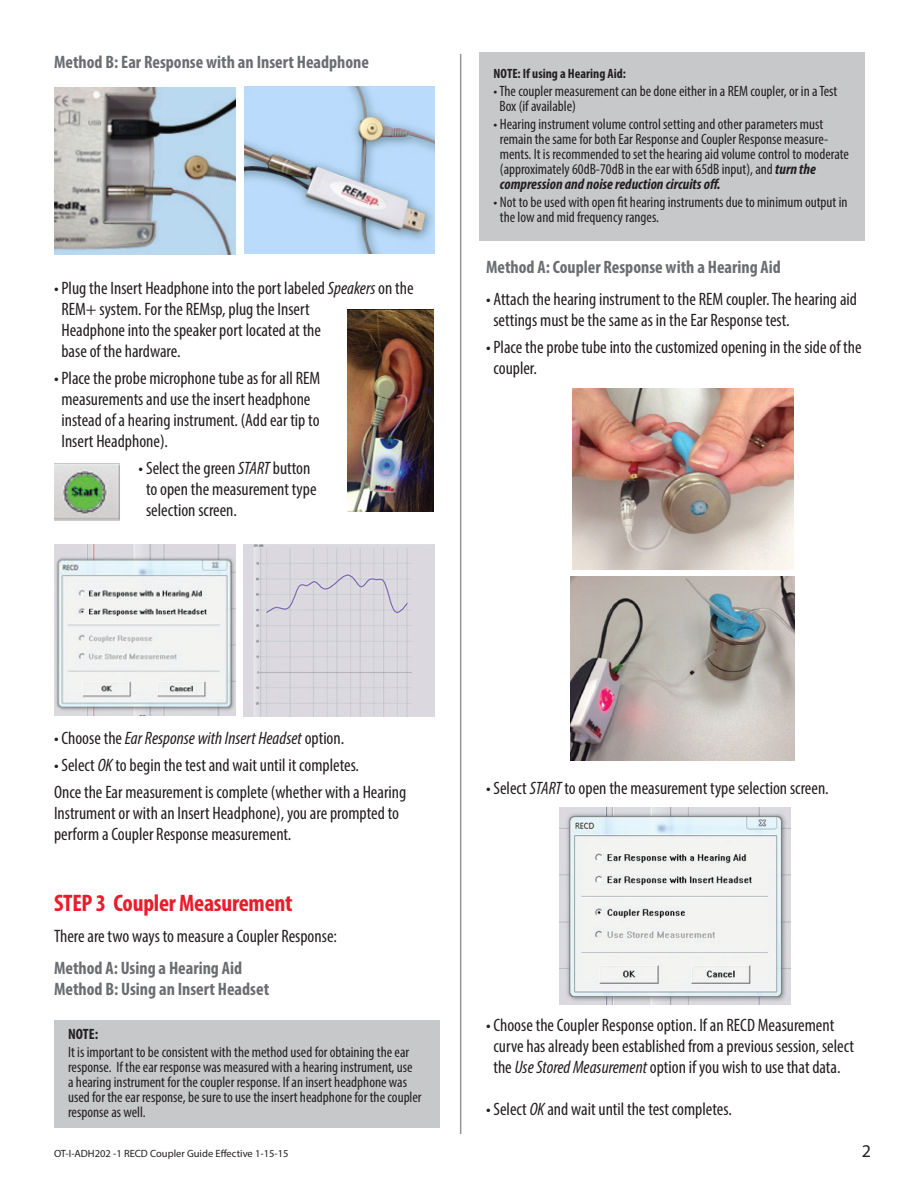
<style>
.page{position:relative;width:918px;height:1188px;background:#fff}
.page>*{position:absolute;margin:0;border:0;box-sizing:border-box;transform-origin:0 0}
.t1{font:700 condensed 24px "Myriad Pro";letter-spacing:-.01em;color:#ec1b2b}
.t2{font:condensed 18px/21px "Myriad Pro";color:#231f20}
.t3{font:700 condensed 18px "Myriad Pro";color:#6c6d70}
.t4{font:italic condensed 18px "Myriad Pro";color:#231f20}
.t5{font:18px "Myriad Pro";color:#231f20}
.t6{font:condensed 15px/15px "Myriad Pro";color:#231f20}
.t7{font:700 condensed 15px "Myriad Pro";color:#231f20}
.t8{font:700 condensed 13.5px "Myriad Pro";color:#231f20}
.t9{font:10.5px "Myriad Pro";color:#231f20}
.s1{font-style:italic}
.s2{font-weight:700;font-style:italic}
.s3{font-style:normal}
</style>
<div class="page">
<div style="left:54px;top:1020px;width:385px;height:108px;background:#c7c8ca"></div>
<img style="left:54px;top:88px;width:181px;height:166px">
<img style="left:54px;top:545px;width:181px;height:170px">
<hr style="left:460px;top:54px;width:1px;height:1080px;background:#939598">
<img style="left:243px;top:545px;width:191px;height:171px">
<img style="left:245px;top:86px;width:190px;height:168px">
<img style="left:348px;top:309px;width:86px;height:202px">
<img style="left:54px;top:463px;width:66px;height:57px">
<img style="left:572px;top:389px;width:222px;height:180px">
<img style="left:570px;top:577px;width:224px;height:183px">
<div style="left:480px;top:52px;width:385px;height:189px;background:#c7c8ca"></div>
<img style="left:559px;top:808px;width:232px;height:196px">
<p class="t3" style="left:54px;top:50px;width:317px">Method B: Ear Response with an Insert Headphone</p>
<p class="t2" style="left:61px;top:277px;width:354px;text-indent:-7px">• Plug the Insert Headphone into the port labeled <span class="s1">Speakers</span> on the REM+ system. For the REMsp, plug the Insert<br>Headphone into the speaker port located at the<br>base of the hardware.</p>
<p class="t2" style="left:61px;top:367px;width:260px;text-indent:-7px">• Place the probe microphone tube as for all REM measurements and use the insert headphone instead of a hearing instrument. (Add ear tip to Insert Headphone).</p>
<p class="t2" style="left:146px;top:457px;width:172px;text-indent:-7px">• Select the green <span class="s1">START</span> button to open the measurement type selection screen.</p>
<p class="t8" style="left:494px;top:65px;width:134px">NOTE: If using a Hearing Aid:</p>
<p class="t6" style="left:499px;top:83px;width:340px;text-indent:-6px">• The coupler measurement can be done either in a REM coupler, or in a Test<br>Box (if available)</p>
<p class="t6" style="left:500px;top:116px;width:351px;text-indent:-6px">• Hearing instrument volume control setting and other parameters must remain the same for both Ear Response and Coupler Response measure&shy;ments. It is recommended to set the hearing aid volume control to moderate (approximately 60dB-70dB in the ear with 65dB input), and <span class="s2">turn the compression and noise reduction circuits off.</span></p>
<p class="t6" style="left:500px;top:194px;width:349px;text-indent:-6px">• Not to be used with open fit hearing instruments due to minimum output in the low and mid frequency ranges.</p>
<p class="t3" style="left:486px;top:256px;width:296px">Method A: Coupler Response with a Hearing Aid</p>
<p class="t2" style="left:493px;top:288px;width:365px;text-indent:-7px">• Attach the hearing instrument to the REM coupler. The hearing aid settings must be the same as in the Ear Response test.</p>
<p class="t2" style="left:493px;top:336px;width:370px;text-indent:-7px">• Place the probe tube into the customized opening in the side of the coupler.</p>
<p class="t4" style="left:54px;top:727px;width:292px"><span class="s3">• Choose the</span> Ear Response with Insert Headset <span class="s3">option.</span></p>
<p class="t2" style="left:54px;top:754px;width:307px">• Select <span class="s1">OK</span> to begin the test and wait until it completes.</p>
<p class="t2" style="left:54px;top:781px;width:354px">Once the Ear measurement is complete (whether with a Hearing<br>Instrument or with an Insert Headphone), you are prompted to perform a Coupler Response measurement.</p>
<p class="t1" style="left:54px;top:888px;width:240px">STEP 3 Coupler Measurement</p>
<p class="t2" style="left:54px;top:925px;width:285px">There are two ways to measure a Coupler Response:</p>
<p class="t3" style="left:54px;top:956px;width:190px">Method A: Using a Hearing Aid</p>
<p class="t3" style="left:54px;top:977px;width:217px">Method B: Using an Insert Headset</p>
<p class="t2" style="left:486px;top:777px;width:344px">• Select <span class="s1">START</span> to open the measurement type selection screen.</p>
<p class="t2" style="left:493px;top:1014px;width:362px;text-indent:-7px">• Choose the Coupler Response option. If an RECD Measurement curve has already been established from a previous session, select the <span class="s1">Use Stored Measurement</span> option if you wish to use that data.</p>
<p class="t2" style="left:486px;top:1098px;width:247px">• Select <span class="s1">OK</span> and wait until the test completes.</p>
<p class="t7" style="left:68px;top:1025px;width:32px">NOTE:</p>
<p class="t6" style="left:68px;top:1045px;width:355px">It is important to be consistent with the method used for obtaining the ear response. If the ear response was measured with a hearing instrument, use a hearing instrument for the coupler response. If an insert headphone was used for the ear response, be sure to use the insert headphone for the coupler response as well.</p>
<p class="t9" style="left:54px;top:1147px;width:236px">OT-I-ADH202 -1 RECD Coupler Guide Effective 1-15-15</p>
<p class="t5" style="left:862px;top:1139px;width:11px">2</p>
</div>
